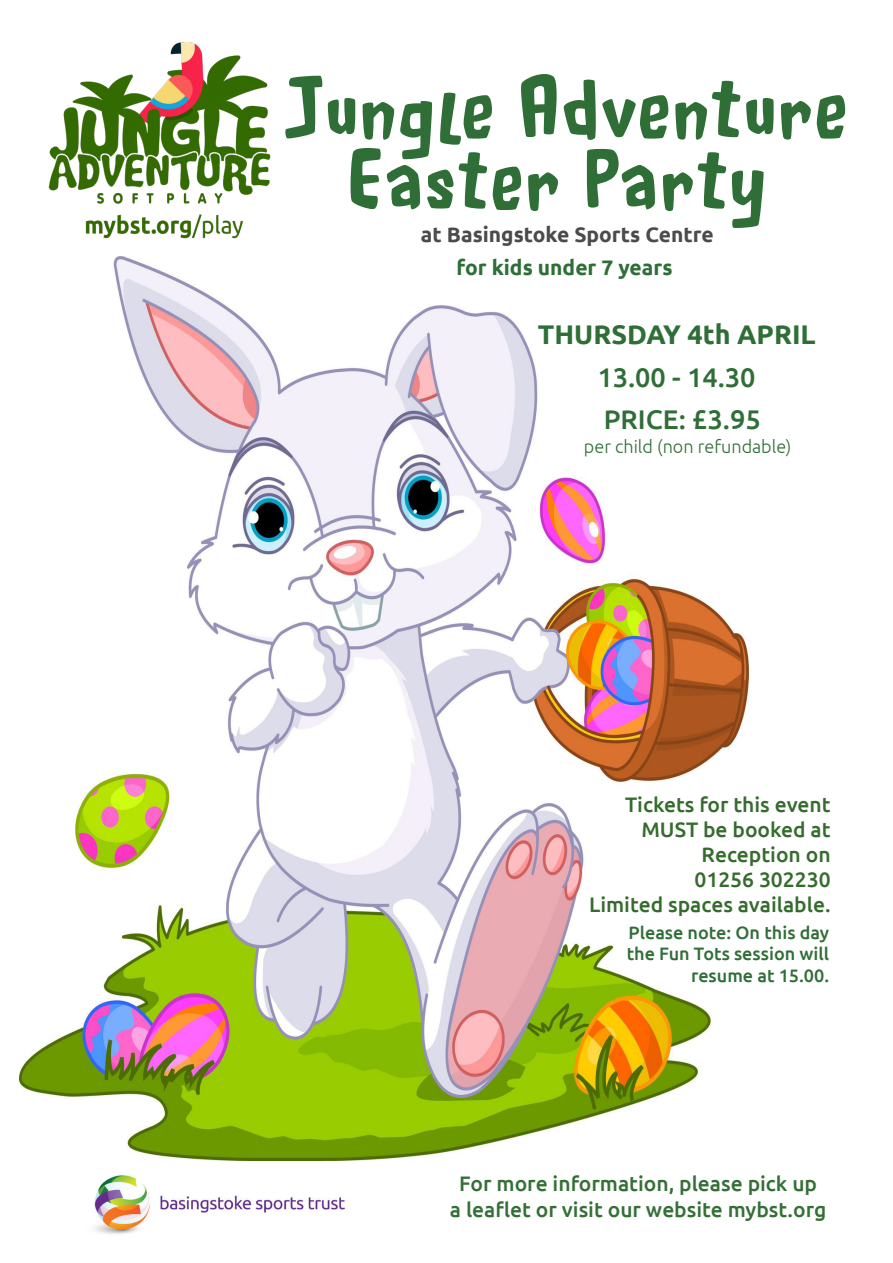
<style>
.page{position:relative;width:893px;height:1263px;background:#fff}
.page>*{position:absolute;margin:0;border:0;box-sizing:border-box;transform-origin:0 0}
.t1{font:72px "Fluffy Slacks BTN";letter-spacing:.06em;color:#2f6e36}
.t2{font:500 27px "Ubuntu";color:#2f6e36}
.t3{font:700 27px "Ubuntu";color:#2f6e36}
.t4{font:500 21px "Ubuntu";color:#356c2d}
.t5{font:500 21px "Ubuntu";color:#346f36}
.t6{font:700 21px "Ubuntu";color:#4b4b4b}
.t7{font:700 21px "Ubuntu";color:#2f6e36}
.t8{font:500 18px/21.6px "Ubuntu";color:#2f6e36;text-align:right}
.t9{font:300 18px "Ubuntu";color:#2f6e36}
</style>
<div class="page">
<img style="left:19px;top:257px;width:729px;height:903px">
<img style="left:48px;top:41px;width:223px;height:198px">
<img style="left:94px;top:1175px;width:251px;height:59px">
<p class="t1" style="left:283px;top:54px;width:564px">Jungle Adventure</p>
<p class="t1" style="left:349px;top:125px;width:418px">Easter Party</p>
<p class="t6" style="left:421px;top:221px;width:294px">at Basingstoke Sports Centre</p>
<p class="t7" style="left:456px;top:255px;width:218px">for kids under 7 years</p>
<p class="t3" style="left:538px;top:318px;width:279px">THURSDAY 4th APRIL</p>
<p class="t2" style="left:597px;top:360px;width:160px">13.00 - 14.30</p>
<p class="t2" style="left:604px;top:402px;width:159px">PRICE: £3.95</p>
<p class="t9" style="left:584px;top:436px;width:209px">per child (non refundable)</p>
<p class="t4" style="left:625px;top:791px;width:207px">Tickets for this event</p>
<p class="t4" style="left:641px;top:816px;width:191px">MUST be booked at</p>
<p class="t4" style="left:702px;top:841px;width:131px">Reception on</p>
<p class="t4" style="left:694px;top:866px;width:138px">01256 302230</p>
<p class="t4" style="left:589px;top:891px;width:243px">Limited spaces available.</p>
<p class="t8" style="left:627px;top:921px;width:204px">Please note: On this day the Fun Tots session will resume at 15.00.</p>
<p class="t5" style="left:459px;top:1171px;width:359px">For more information, please pick up</p>
<p class="t5" style="left:450px;top:1196px;width:378px">a leaflet or visit our website mybst.org</p>
</div>
